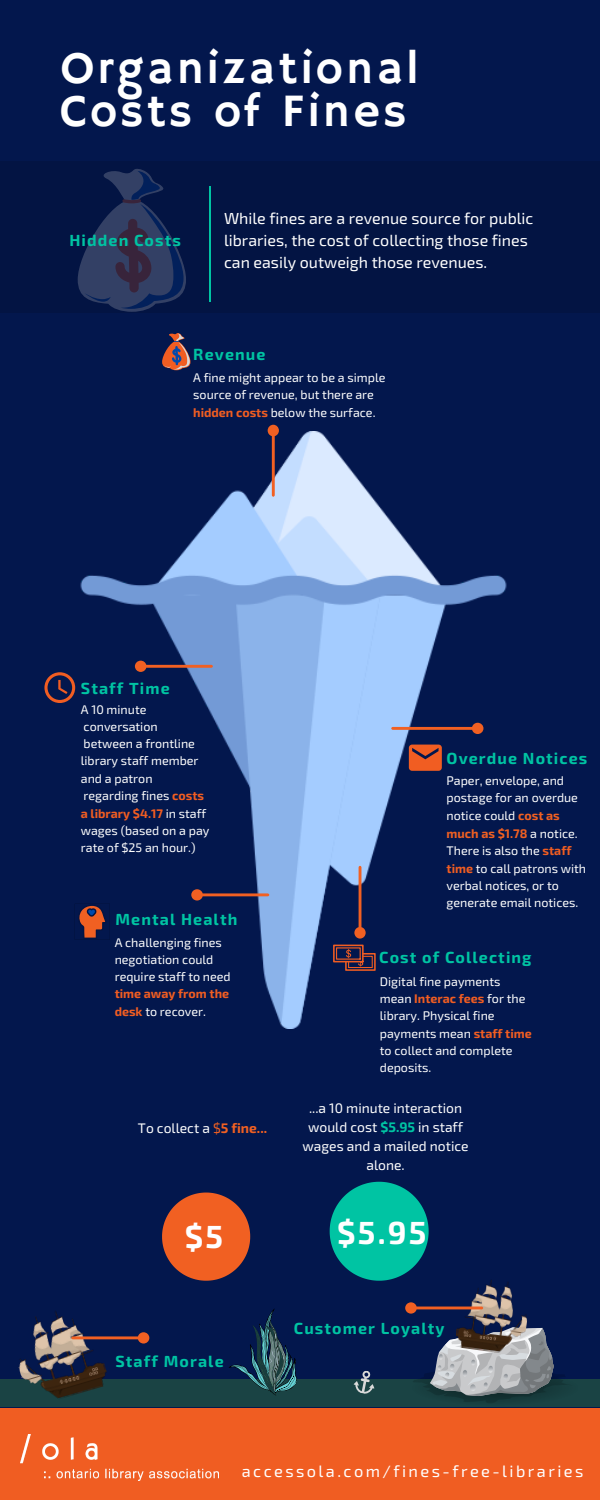
<style>
.page{position:relative;width:600px;height:1500px;background:#03174d}
.page>*{position:absolute;margin:0;border:0;box-sizing:border-box;transform-origin:0 0}
.t1{font:46.3px/43px "Hammersmith One";letter-spacing:.07em;color:#fff}
.t2{font:700 32px "Exo 2";color:#fff}
.t3{font:16.4px "Exo 2";letter-spacing:.15em;color:#fff}
.t4{font:700 16.1px "Exo 2";letter-spacing:.07em;color:#00c4a3}
.t5{font:16px/21.8px "Exo 2";color:#fff}
.t6{font:13.8px/19.1px "Exo 2";color:#fff;text-align:center}
.t7{font:12.5px/17.4px "Exo 2";color:#fff}
.s1{font-weight:700;color:#f05d22}
.s2{font-weight:700;color:#f15d22}
.s3{color:#f16022}
.s4{font-weight:700;color:#f16022}
.s5{font-weight:700;color:#00c4a3}
</style>
<div class="page">
<img style="left:75px;top:431px;width:432px;height:598px">
<div style="left:0;top:1408px;width:600px;height:92px;background:#f05d22"></div>
<div style="left:0;top:161px;width:600px;height:152px;background:#031443"></div>
<svg style="left:78px;top:169px;width:108px;height:143px"></svg>
<hr style="left:209px;top:186px;width:2px;height:115px;background:#00c4a3">
<svg style="left:391px;top:723px;width:92px;height:11px"></svg>
<svg style="left:409px;top:745px;width:33px;height:26px"></svg>
<svg style="left:135px;top:661px;width:78px;height:11px"></svg>
<svg style="left:44px;top:672px;width:31px;height:31px"></svg>
<svg style="left:268px;top:425px;width:11px;height:72px"></svg>
<svg style="left:162px;top:333px;width:28px;height:37px"></svg>
<svg style="left:354px;top:866px;width:12px;height:73px"></svg>
<svg style="left:333px;top:945px;width:43px;height:26px"></svg>
<svg style="left:162px;top:1193px;width:88px;height:88px"></svg>
<svg style="left:330px;top:1182px;width:99px;height:99px"></svg>
<svg style="left:191px;top:889px;width:78px;height:12px"></svg>
<svg style="left:75px;top:903px;width:35px;height:37px"></svg>
<div style="left:0;top:1380px;width:600px;height:27px;background:#1a4344"></div>
<svg style="left:352px;top:1371px;width:24px;height:23px"></svg>
<svg style="left:398px;top:1327px;width:194px;height:76px"></svg>
<img style="left:454px;top:1280px;width:78px;height:76px">
<svg style="left:405px;top:1302px;width:78px;height:12px"></svg>
<img style="left:6px;top:1311px;width:104px;height:87px">
<svg style="left:71px;top:1332px;width:78px;height:12px"></svg>
<svg style="left:222px;top:1308px;width:103px;height:88px"></svg>
<img style="left:21px;top:1435px;width:197px;height:46px">
<p class="t1" style="left:60px;top:49px;width:360px">Organizational<br>Costs of Fines</p>
<p class="t4" style="left:69px;top:229px;width:113px">Hidden Costs</p>
<p class="t5" style="left:224px;top:207px;width:311px">While fines are a revenue source for public libraries, the cost of collecting those fines can easily outweigh those revenues.</p>
<p class="t4" style="left:193px;top:343px;width:74px">Revenue</p>
<p class="t7" style="left:193px;top:368px;width:194px">A fine might appear to be a simple source of revenue, but there are <span class="s1">hidden costs</span> below the surface.</p>
<p class="t4" style="left:81px;top:677px;width:90px">Staff Time</p>
<p class="t7" style="left:81px;top:701px;width:130px">A 10 minute conversation<br>between a frontline library staff member and a patron regarding fines <span class="s2">costs a library $4.17</span> in staff wages (based on a pay rate of $25 an hour.)</p>
<p class="t4" style="left:115px;top:908px;width:123px">Mental Health</p>
<p class="t7" style="left:115px;top:933px;width:118px">A challenging fines negotiation could require staff to need <span class="s2">time away from the desk</span> to recover.</p>
<p class="t6" style="left:138px;top:1118px;width:131px">To collect a <span class="s3">$</span><span class="s4">5 fine...</span></p>
<p class="t4" style="left:447px;top:747px;width:142px">Overdue Notices</p>
<p class="t7" style="left:447px;top:771px;width:141px">Paper, envelope, and postage for an overdue notice could <span class="s4">cost as much as $1.78</span> a notice.<br>There is also the <span class="s1">staff time</span> to call patrons with verbal notices, or to generate email notices.</p>
<p class="t4" style="left:379px;top:947px;width:154px">Cost of Collecting</p>
<p class="t7" style="left:380px;top:972px;width:153px">Digital fine payments mean <span class="s2">Interac fees</span> for the library. Physical fine payments mean <span class="s2">staff time </span>to collect and complete deposits.</p>
<p class="t6" style="left:303px;top:1098px;width:168px">...a 10 minute interaction would cost <span class="s5">$5.95</span> in staff wages and a mailed notice alone.</p>
<p class="t2" style="left:185px;top:1216px;width:40px">$5</p>
<p class="t2" style="left:337px;top:1212px;width:91px">$5.95</p>
<p class="t4" style="left:115px;top:1351px;width:110px">Staff Morale</p>
<p class="t4" style="left:294px;top:1317px;width:152px">Customer Loyalty</p>
<p class="t3" style="left:242px;top:1461px;width:343px">accessola.com/fines-free-libraries</p>
</div>
